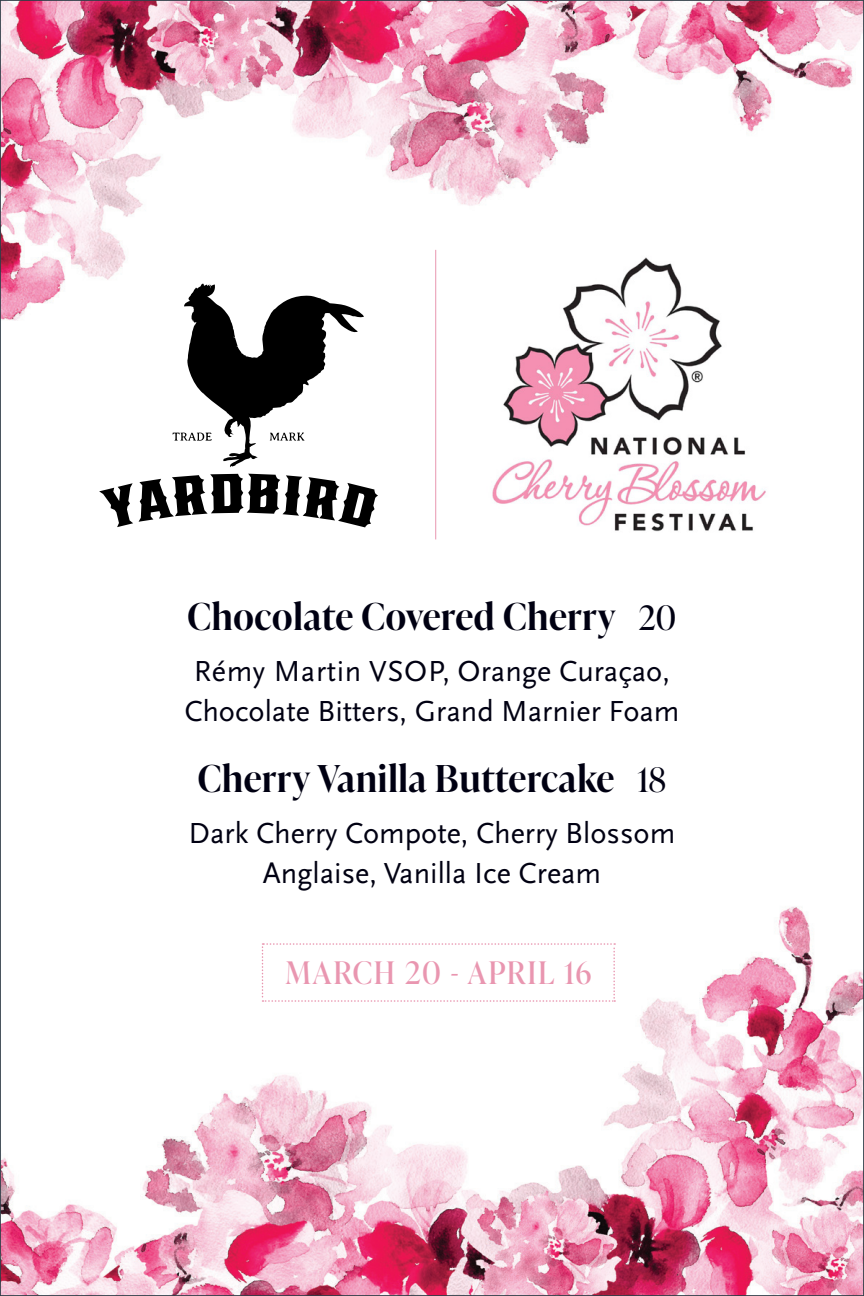
<style>
.page{position:relative;width:864px;height:1296px;background:#fff}
.page>*{position:absolute;margin:0;border:0;box-sizing:border-box;transform-origin:0 0}
.t1{font:600 36.9px "Ivy Presto Display";letter-spacing:.02em;color:#000012}
.t2{font:31.2px "Ivy Presto Display";letter-spacing:.06em;color:#e996b0}
.t3{font:30.3px/40.5px "Scala Sans Pro";color:#000012;text-align:center}
.s1{font-weight:400;font-size:33.6px}
</style>
<div class="page">
<img style="left:2px;top:907px;width:860px;height:387px">
<img style="left:2px;top:2px;width:860px;height:377px">
<img style="left:473px;top:239px;width:296px;height:293px">
<svg style="left:99px;top:483px;width:34px;height:44px"></svg>
<svg style="left:139px;top:474px;width:239px;height:53px"></svg>
<svg style="left:173px;top:283px;width:191px;height:184px"></svg>
<hr style="left:435px;top:250px;width:1px;height:289px;background:#e996b0">
<svg style="left:262px;top:943px;width:353px;height:59px"></svg>
<p class="t1" style="left:188px;top:590px;width:490px">Chocolate Covered Cherry <span class="s1">20</span></p>
<p class="t3" style="left:184px;top:651px;width:497px">Rémy Martin VSOP, Orange Curaçao,<br>Chocolate Bitters, Grand Marnier Foam</p>
<p class="t1" style="left:198px;top:752px;width:470px">Cherry Vanilla Buttercake <span class="s1">18</span></p>
<p class="t3" style="left:189px;top:813px;width:488px">Dark Cherry Compote, Cherry Blossom<br>Anglaise, Vanilla Ice Cream</p>
<p class="t2" style="left:285px;top:950px;width:307px">MARCH 20 - APRIL 16</p>
</div>
